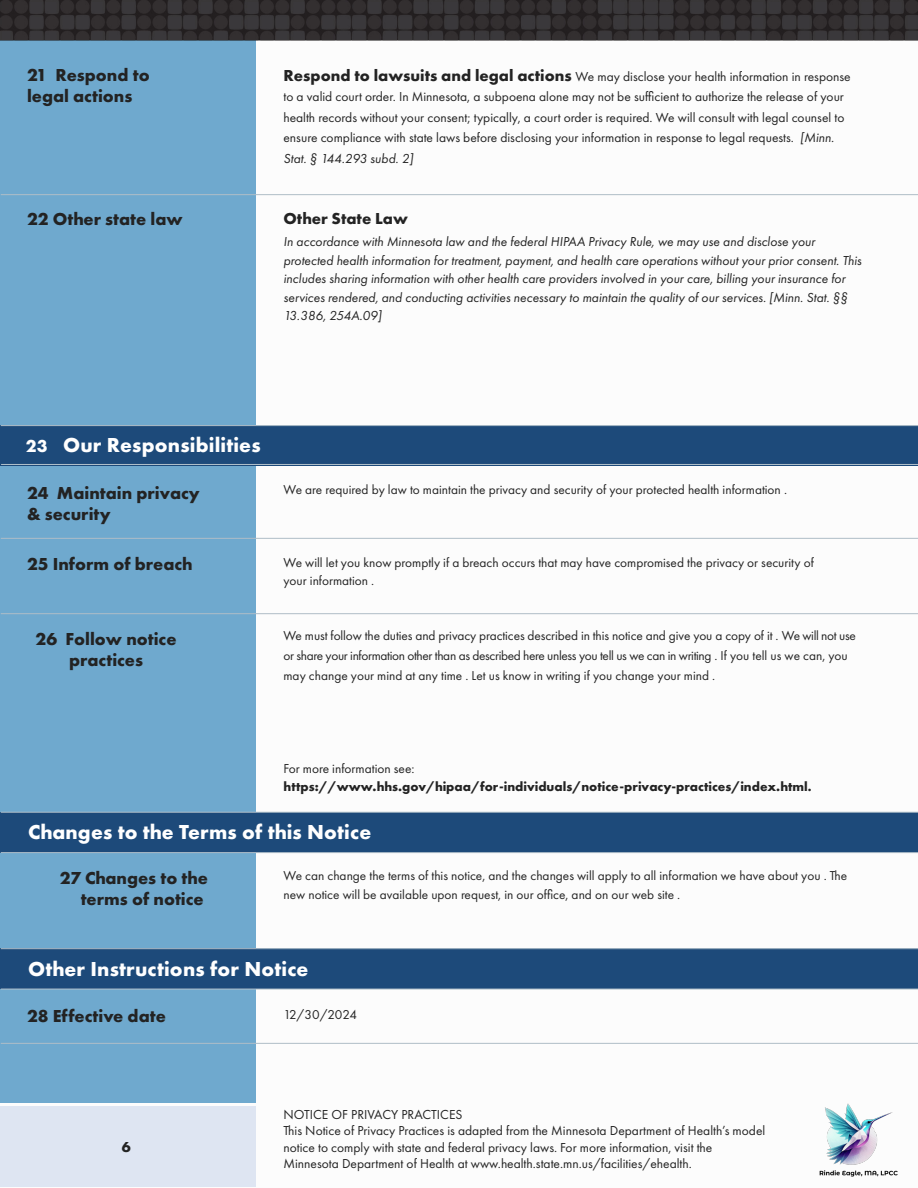
<style>
.page{position:relative;width:918px;height:1188px;background:#fff}
.page>*{position:absolute;margin:0;border:0;box-sizing:border-box;transform-origin:0 0}
.t1{font:700 21px "Futura PT";letter-spacing:.01em;color:#fff}
.t2{font:700 18px/20.9px "Futura PT";color:#232323}
.t3{font:700 16.5px "Futura PT";color:#232323}
.t4{font:700 15px "Futura PT";color:#232323}
.t5{font:13.5px/20.5px "Futura PT";color:#232323}
.t6{font:italic 13.5px/18.5px "Futura PT";color:#232323}
.t7{font:13.35px/18.1px "Futura PT";color:#232323}
.t8{font:700 13.35px/18px "Futura PT";color:#232323}
.s1{font-weight:700;font-size:16.5px}
.s2{font-style:italic}
.s3{font-size:18px}
.s4{font-weight:400}
.s5{font-size:12.45px}
</style>
<div class="page">
<div style="left:0;top:40px;width:256px;height:1062px;background:#6fa9ce"></div>
<div style="left:0;top:948px;width:918px;height:41px;background:#1d4a7a"></div>
<hr style="left:1px;top:989px;width:917px;height:1px;background:#b2c1cb">
<div style="left:0;top:425px;width:918px;height:41px;background:#1d4a7a"></div>
<div style="left:0;top:812px;width:918px;height:40px;background:#1d4a7a"></div>
<div style="left:0;top:1106px;width:256px;height:81px;background:#dee5f2"></div>
<hr style="left:1px;top:194px;width:917px;height:1px;background:#afbdc7">
<hr style="left:1px;top:425px;width:917px;height:1px;background:#b2c1cb">
<hr style="left:1px;top:464px;width:917px;height:1px;background:#b2c1cb">
<hr style="left:1px;top:538px;width:917px;height:1px;background:#afbdc7">
<hr style="left:1px;top:613px;width:917px;height:1px;background:#afbdc7">
<hr style="left:1px;top:1043px;width:917px;height:1px;background:#afbdc7">
<hr style="left:1px;top:812px;width:917px;height:1px;background:#b2c1cb">
<hr style="left:1px;top:852px;width:917px;height:1px;background:#b2c1cb">
<hr style="left:1px;top:948px;width:917px;height:1px;background:#b2c1cb">
<img style="left:0;top:0;width:918px;height:41px">
<img style="left:819px;top:1103px;width:79px;height:74px">
<h2 class="t2" style="left:27px;top:64px;width:124px">21 Respond to legal actions</h2>
<p class="t5" style="left:283px;top:66px;width:569px"><span class="s1">Respond to lawsuits and legal actions</span> We may disclose your health information in response to a valid court order. In Minnesota, a subpoena alone may not be sufficient to authorize the release of your health records without your consent; typically, a court order is required. We will consult with legal counsel to ensure compliance with state laws before disclosing your information in response to legal requests. <span class="s2">[Minn.<br>Stat. § 144.293 subd. 2]</span></p>
<h2 class="t2" style="left:27px;top:208px;width:157px">22 Other state law</h2>
<p class="t3" style="left:284px;top:208px;width:126px">Other State Law</p>
<p class="t6" style="left:284px;top:233px;width:580px">In accordance with Minnesota law and the federal HIPAA Privacy Rule, we may use and disclose your protected health information for treatment, payment, and health care operations without your prior consent. This includes sharing information with other health care providers involved in your care, billing your insurance for services rendered, and conducting activities necessary to maintain the quality of our services. [Minn. Stat. §§ 13.386, 254A.09]</p>
<h1 class="t1" style="left:26px;top:431px;width:236px"><span class="s3">23</span> Our Responsibilities</h1>
<h2 class="t2" style="left:27px;top:482px;width:174px">24 Maintain privacy &amp; security</h2>
<h2 class="t2" style="left:27px;top:553px;width:167px">25 Inform of breach</h2>
<p class="t7" style="left:284px;top:481px;width:505px">We are required by law to maintain the privacy and security of your protected health information .</p>
<p class="t7" style="left:284px;top:554px;width:532px">We will let you know promptly if a breach occurs that may have compromised the privacy or security of your information .</p>
<h2 class="t2" style="left:36px;top:628px;width:142px;text-align:center">26 Follow notice practices</h2>
<p class="t7" style="left:284px;top:626px;width:574px;line-height:20px">We must follow the duties and privacy practices described in this notice and give you a copy of it . We will not use or share your information other than as described here unless you tell us we can in writing . If you tell us we can, you may change your mind at any time . Let us know in writing if you change your mind .</p>
<p class="t8" style="left:284px;top:759px;width:530px"><span class="s4">For more information see: </span>https://www.hhs.gov/hipaa/for-individuals/notice-privacy-practices/index.html<span class="s5">.</span></p>
<h1 class="t1" style="left:28px;top:819px;width:345px">Changes to the Terms of this Notice</h1>
<h2 class="t2" style="left:60px;top:867px;width:150px;text-align:right">27 Changes to the terms of notice</h2>
<p class="t7" style="left:284px;top:867px;width:565px">We can change the terms of this notice, and the changes will apply to all information we have about you . The new notice will be available upon request, in our office, and on our web site .</p>
<h1 class="t1" style="left:28px;top:955px;width:282px">Other Instructions for Notice</h1>
<h2 class="t2" style="left:27px;top:1005px;width:140px">28 Effective date</h2>
<p class="t7" style="left:284px;top:1005px;width:75px">12/30/2024</p>
<p class="t4" style="left:122px;top:1137px;width:10px">6</p>
<p class="t5" style="left:284px;top:1106px;width:483px;line-height:16.4px">NOTICE OF PRIVACY PRACTICES<br>This Notice of Privacy Practices is adapted from the Minnesota Department of Health’s model notice to comply with state and federal privacy laws. For more information, visit the Minnesota Department of Health at www.health.state.mn.us/facilities/ehealth.</p>
</div>
